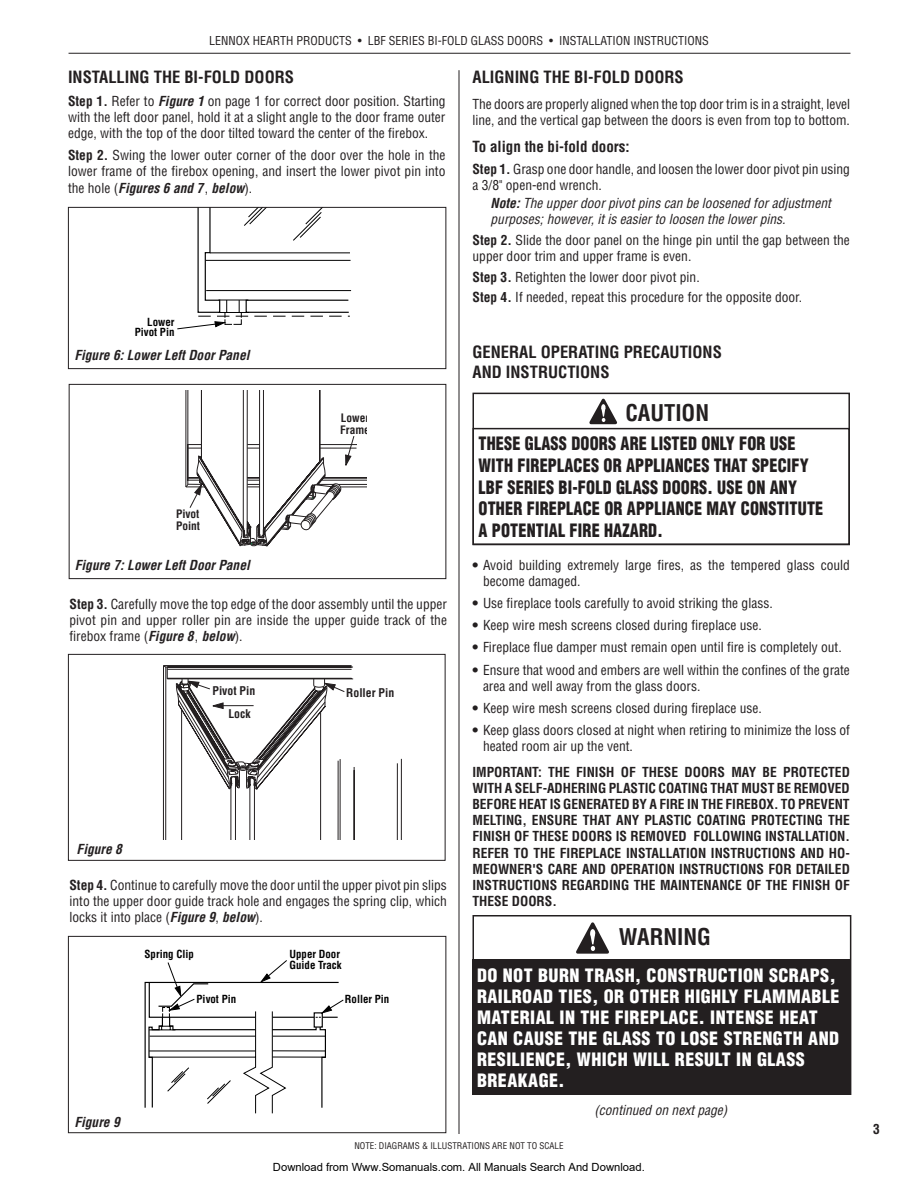
<style>
.page{position:relative;width:918px;height:1188px;background:#fff}
.page>*{position:absolute;margin:0;border:0;box-sizing:border-box;transform-origin:0 0}
.t1{font:700 condensed 22.5px "Helvetica";color:#231f20}
.t2{font:900 condensed 18px/21px "Helvetica";letter-spacing:.025em;color:#fff}
.t3{font:900 condensed 18px/21.8px "Helvetica";letter-spacing:.01em;color:#231f20;scale:.9 1}
.Subhead_1{font:700 condensed 16.5px/19.8px "Helvetica";color:#231f20}
.Body_text{font:700 condensed 15px "Helvetica";color:#231f20}
.Body_text-2{font:condensed 13.5px/16.2px "Helvetica";color:#231f20}
.caution{font:700 condensed 13.5px/16.2px "Helvetica";color:#231f20;text-align:justify}
.note{font:italic condensed 13.5px/16.2px "Helvetica";color:#231f20}
.t4{font:italic 700 condensed 13.5px "Helvetica";color:#231f20}
.Body_text-3{font:italic condensed 13.5px "Helvetica";color:#231f20}
.Subhead_1-2{font:condensed 12px "Helvetica";color:#231f20}
.t5{font:700 condensed 11.7px/11.7px "Helvetica";color:#231f20}
.t6{font:700 condensed 11.4px/11.4px "Helvetica";color:#231f20}
.t7{font:11.25px "Arial";color:#000}
.t8{font:700 condensed 10.95px/10.2px "Helvetica";color:#000;text-align:right}
.Body_text-4{font:condensed 9px "Helvetica";color:#231f20}
.s1{font-weight:700}
.s2{font-weight:700;font-style:italic}
</style>
<div class="page">
<hr style="left:459px;top:70px;width:1px;height:1064px;background:#231f20">
<div style="left:472px;top:428px;width:378px;height:117px;border:2px solid #231f20"></div>
<svg style="left:589px;top:398px;width:28px;height:27px"></svg>
<div style="left:472px;top:393px;width:378px;height:152px;border:2px solid #231f20"></div>
<hr style="left:69px;top:53px;width:781px;height:1px;background:#231f20">
<svg style="left:177px;top:209px;width:173px;height:120px"></svg>
<hr style="left:206px;top:260px;width:145px;height:1px;background:#000">
<hr style="left:206px;top:290px;width:145px;height:1px;background:#000">
<div style="left:68px;top:207px;width:378px;height:162px;border:1px solid #231f20"></div>
<div style="left:472px;top:959px;width:378px;height:136px;background:#231f20"></div>
<svg style="left:576px;top:922px;width:33px;height:32px"></svg>
<div style="left:472px;top:915px;width:379px;height:180px;border:2px solid #231f20"></div>
<svg style="left:185px;top:390px;width:181px;height:157px"></svg>
<div style="left:68px;top:654px;width:378px;height:207px;border:1px solid #231f20"></div>
<svg style="left:163px;top:665px;width:239px;height:174px"></svg>
<hr style="left:220px;top:705px;width:34px;height:1px;background:#231f20">
<div style="left:69px;top:384px;width:377px;height:195px;border:1px solid #231f20"></div>
<svg style="left:144px;top:960px;width:200px;height:154px"></svg>
<div style="left:68px;top:936px;width:378px;height:197px;border:1px solid #231f20"></div>
<p class="Subhead_1-2" style="left:209px;top:33px;width:501px">LENNOX HEARTH PRODUCTS • LBF SERIES BI-FOLD GLASS DOORS • INSTALLATION INSTRUCTIONS</p>
<p class="Subhead_1" style="left:68px;top:67px;width:227px">INSTALLING THE BI-FOLD DOORS</p>
<p class="Body_text-2" style="left:68px;top:92px;width:379px;text-align:justify"><span class="s1">Step 1.</span> Refer to <span class="s2">Figure 1</span> on page 1 for correct door position. Starting with the left door panel, hold it at a slight angle to the door frame outer edge, with the top of the door tilted toward the center of the firebox.</p>
<p class="Body_text-2" style="left:68px;top:147px;width:379px;text-align:justify"><span class="s1">Step 2.</span> Swing the lower outer corner of the door over the hole in the lower frame of the firebox opening, and insert the lower pivot pin into the hole (<span class="s2">Figures 6 and 7</span>, <span class="s2">below</span>).</p>
<p class="t8" style="left:135px;top:317px;width:41px">Lower<br>Pivot Pin</p>
<p class="t4" style="left:74px;top:346px;width:177px">Figure 6: Lower Left Door Panel</p>
<p class="t6" style="left:176px;top:508px;width:26px">Pivot<br>Point</p>
<p class="t4" style="left:75px;top:557px;width:177px">Figure 7: Lower Left Door Panel</p>
<p class="t6" style="left:340px;top:412px;width:31px">Lower<br>Frame</p>
<p class="Body_text-2" style="left:70px;top:595px;width:379px;text-align:justify"><span class="s1">Step 3.</span> Carefully move the top edge of the door assembly until the upper pivot pin and upper roller pin are inside the upper guide track of the firebox frame (<span class="s2">Figure 8</span>, <span class="s2">below</span>).</p>
<p class="t4" style="left:77px;top:840px;width:47px">Figure 8</p>
<p class="t5" style="left:213px;top:684px;width:44px">Pivot Pin</p>
<p class="t5" style="left:346px;top:687px;width:50px">Roller Pin</p>
<p class="t5" style="left:228px;top:708px;width:24px">Lock</p>
<p class="Body_text-2" style="left:70px;top:877px;width:379px;text-align:justify"><span class="s1">Step 4.</span> Continue to carefully move the door until the upper pivot pin slips into the upper door guide track hole and engages the spring clip, which locks it into place (<span class="s2">Figure 9</span>, <span class="s2">below</span>).</p>
<p class="t8" style="left:145px;top:949px;width:51px">Spring Clip</p>
<p class="t8" style="left:290px;top:948px;width:54px;line-height:10.9px;text-align:left">Upper Door<br>Guide Track</p>
<p class="t4" style="left:74px;top:1113px;width:47px">Figure 9</p>
<p class="t8" style="left:197px;top:993px;width:41px">Pivot Pin</p>
<p class="t8" style="left:345px;top:994px;width:46px">Roller Pin</p>
<p class="Subhead_1" style="left:472px;top:67px;width:213px">ALIGNING THE BI-FOLD DOORS</p>
<p class="Body_text-2" style="left:472px;top:95px;width:379px">The doors are properly aligned when the top door trim is in a straight, level line, and the vertical gap between the doors is even from top to bottom.</p>
<p class="Body_text" style="left:472px;top:137px;width:159px">To align the bi-fold doors:</p>
<p class="Body_text-2" style="left:472px;top:161px;width:379px"><span class="s1">Step 1.</span> Grasp one door handle, and loosen the lower door pivot pin using a 3/8" open-end wrench.</p>
<p class="note" style="left:490px;top:195px;width:342px"><span class="s1">Note:</span> The upper door pivot pins can be loosened for adjustment purposes; however, it is easier to loosen the lower pins.</p>
<p class="Body_text-2" style="left:472px;top:232px;width:379px"><span class="s1">Step 2.</span> Slide the door panel on the hinge pin until the gap between the upper door trim and upper frame is even.</p>
<p class="Body_text-2" style="left:472px;top:269px;width:229px"><span class="s1">Step 3.</span> Retighten the lower door pivot pin.</p>
<p class="Body_text-2" style="left:472px;top:289px;width:331px"><span class="s1">Step 4.</span> If needed, repeat this procedure for the opposite door.</p>
<p class="Subhead_1" style="left:472px;top:342px;width:251px">GENERAL OPERATING PRECAUTIONS<br>AND INSTRUCTIONS</p>
<p class="t1" style="left:625px;top:399px;width:85px">CAUTION</p>
<p class="t3" style="left:478px;top:433px;width:385px">THESE GLASS DOORS ARE LISTED ONLY FOR USE WITH FIREPLACES OR APPLIANCES THAT SPECIFY LBF SERIES BI-FOLD GLASS DOORS. USE ON ANY OTHER FIREPLACE OR APPLIANCE MAY CONSTITUTE A POTENTIAL FIRE HAZARD.</p>
<p class="Body_text-2" style="left:483px;top:556px;width:368px;text-indent:-10px"><span class="s1">•</span> Avoid building extremely large fires, as the tempered glass could become damaged.</p>
<p class="Body_text-2" style="left:472px;top:595px;width:302px"><span class="s1">•</span> Use fireplace tools carefully to avoid striking the glass.</p>
<p class="Body_text-2" style="left:472px;top:617px;width:291px"><span class="s1">•</span> Keep wire mesh screens closed during fireplace use.</p>
<p class="Body_text-2" style="left:472px;top:639px;width:371px"><span class="s1">•</span> Fireplace flue damper must remain open until fire is completely out.</p>
<p class="Body_text-2" style="left:483px;top:661px;width:368px;text-indent:-10px"><span class="s1">•</span> Ensure that wood and embers are well within the confines of the grate area and well away from the glass doors.</p>
<p class="Body_text-2" style="left:472px;top:700px;width:291px"><span class="s1">•</span> Keep wire mesh screens closed during fireplace use.</p>
<p class="Body_text-2" style="left:483px;top:722px;width:369px;text-indent:-10px"><span class="s1">•</span> Keep glass doors closed at night when retiring to minimize the loss of heated room air up the vent.</p>
<p class="caution" style="left:472px;top:763px;width:379px">IMPORTANT: THE FINISH OF THESE DOORS MAY BE PROTECTED WITH A SELF-ADHERING PLASTIC COATING THAT MUST BE REMOVED BEFORE HEAT IS GENERATED BY A FIRE IN THE FIREBOX. TO PREVENT MELTING, ENSURE THAT ANY PLASTIC COATING PROTECTING THE FINISH OF THESE DOORS IS REMOVED FOLLOWING INSTALLATION.<br>REFER TO THE FIREPLACE INSTALLATION INSTRUCTIONS AND HO-MEOWNER'S CARE AND OPERATION INSTRUCTIONS FOR DETAILED INSTRUCTIONS REGARDING THE MAINTENANCE OF THE FINISH OF THESE DOORS.</p>
<p class="t5" style="left:497px;top:815px;width:32px">Lower<br>Frame</p>
<p class="t1" style="left:619px;top:923px;width:94px">WARNING</p>
<p class="t2" style="left:477px;top:964px;width:364px">DO NOT BURN TRASH, CONSTRUCTION SCRAPS, RAILROAD TIES, OR OTHER HIGHLY FLAMMABLE MATERIAL IN THE FIREPLACE. INTENSE HEAT CAN CAUSE THE GLASS TO LOSE STRENGTH AND RESILIENCE, WHICH WILL RESULT IN GLASS BREAKAGE.</p>
<p class="Body_text-3" style="left:594px;top:1102px;width:135px">(continued on next page)</p>
<p class="Body_text-4" style="left:354px;top:1140px;width:211px">NOTE: DIAGRAMS &amp; ILLUSTRATIONS ARE NOT TO SCALE</p>
<p class="t7" style="left:273px;top:1160px;width:373px">Download from Www.Somanuals.com. All Manuals Search And Download.</p>
<p class="caution" style="left:873px;top:1121px;width:8px">3</p>
</div>
